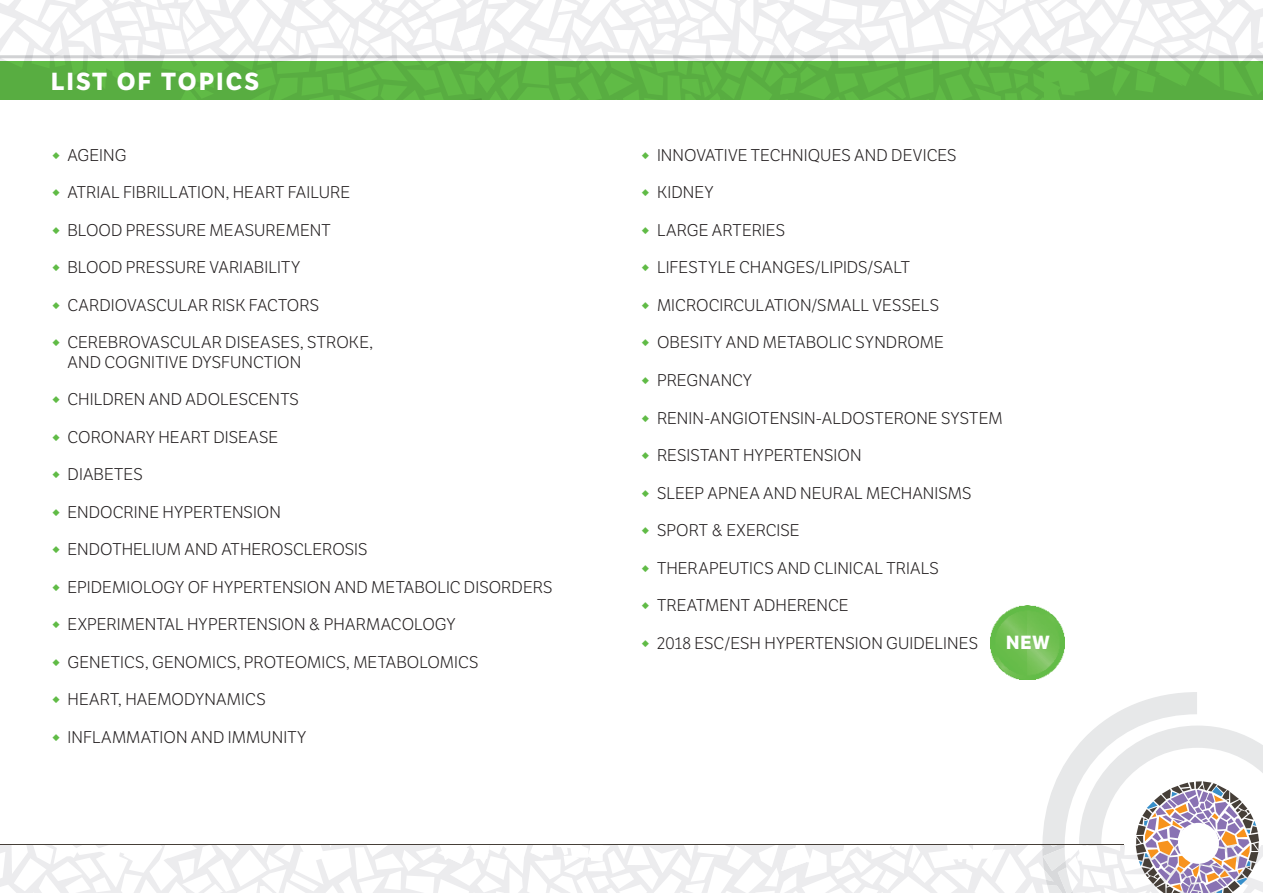
<style>
.page{position:relative;width:1263px;height:893px;background:#fff}
.page>*{position:absolute;margin:0;border:0;box-sizing:border-box;transform-origin:0 0}
.t1{font:700 24px "LFT Etica";letter-spacing:.1em;color:#fff}
.t2{font:700 18.45px "LFT Etica";color:#fff}
.t3{font:300 16.5px/19.5px "LFT Etica";letter-spacing:.005em;color:#231f20}
.s1{color:#60bb46}
</style>
<div class="page">
<svg style="left:0;top:0;width:1263px;height:62px"></svg>
<hr style="left:0;top:55px;width:1263px;height:3px;background:#d1d2d4">
<svg style="left:0;top:679px;width:1263px;height:214px"></svg>
<div style="left:1178px;top:823px;width:41px;height:41px;background:#fff;border-radius:50%"></div>
<div style="left:0;top:62px;width:1263px;height:38px;background:#5bb242"></div>
<img style="left:991px;top:605px;width:74px;height:74px">
<h1 class="t1" style="left:51px;top:66px;width:210px">LIST OF TOPICS</h1>
<p class="t3" style="left:51px;top:146px;width:77px"><span class="s1">i</span> AGEING</p>
<p class="t3" style="left:51px;top:183px;width:301px"><span class="s1">i</span> ATRIAL FIBRILLATION, HEART FAILURE</p>
<p class="t3" style="left:51px;top:221px;width:281px"><span class="s1">i</span> BLOOD PRESSURE MEASUREMENT</p>
<p class="t3" style="left:51px;top:258px;width:251px"><span class="s1">i</span> BLOOD PRESSURE VARIABILITY</p>
<p class="t3" style="left:51px;top:296px;width:270px"><span class="s1">i</span> CARDIOVASCULAR RISK FACTORS</p>
<p class="t3" style="left:68px;top:333px;width:307px;text-indent:-16px"><span class="s1">i</span> CEREBROVASCULAR DISEASES, STROKE,<br>AND COGNITIVE DYSFUNCTION</p>
<p class="t3" style="left:51px;top:390px;width:249px"><span class="s1">i</span> CHILDREN AND ADOLESCENTS</p>
<p class="t3" style="left:51px;top:428px;width:229px"><span class="s1">i</span> CORONARY HEART DISEASE</p>
<p class="t3" style="left:51px;top:465px;width:93px"><span class="s1">i</span> DIABETES</p>
<p class="t3" style="left:51px;top:503px;width:232px"><span class="s1">i</span> ENDOCRINE HYPERTENSION</p>
<p class="t3" style="left:51px;top:540px;width:318px"><span class="s1">i</span> ENDOTHELIUM AND ATHEROSCLEROSIS</p>
<p class="t3" style="left:51px;top:578px;width:503px"><span class="s1">i</span> EPIDEMIOLOGY OF HYPERTENSION AND METABOLIC DISORDERS</p>
<p class="t3" style="left:51px;top:615px;width:406px"><span class="s1">i</span> EXPERIMENTAL HYPERTENSION &amp; PHARMACOLOGY</p>
<p class="t3" style="left:51px;top:653px;width:429px"><span class="s1">i</span> GENETICS, GENOMICS, PROTEOMICS, METABOLOMICS</p>
<p class="t3" style="left:51px;top:690px;width:216px"><span class="s1">i</span> HEART, HAEMODYNAMICS</p>
<p class="t3" style="left:51px;top:728px;width:257px"><span class="s1">i</span> INFLAMMATION AND IMMUNITY</p>
<p class="t3" style="left:640px;top:146px;width:318px"><span class="s1">i</span> INNOVATIVE TECHNIQUES AND DEVICES</p>
<p class="t3" style="left:640px;top:183px;width:75px"><span class="s1">i</span> KIDNEY</p>
<p class="t3" style="left:640px;top:221px;width:146px"><span class="s1">i</span> LARGE ARTERIES</p>
<p class="t3" style="left:640px;top:258px;width:271px"><span class="s1">i</span> LIFESTYLE CHANGES/LIPIDS/SALT</p>
<p class="t3" style="left:640px;top:296px;width:300px"><span class="s1">i</span> MICROCIRCULATION/SMALL VESSELS</p>
<p class="t3" style="left:640px;top:333px;width:305px"><span class="s1">i</span> OBESITY AND METABOLIC SYNDROME</p>
<p class="t3" style="left:640px;top:371px;width:113px"><span class="s1">i</span> PREGNANCY</p>
<p class="t3" style="left:640px;top:408px;width:364px"><span class="s1">i</span> RENIN-ANGIOTENSIN-ALDOSTERONE SYSTEM</p>
<p class="t3" style="left:640px;top:446px;width:223px"><span class="s1">i</span> RESISTANT HYPERTENSION</p>
<p class="t3" style="left:640px;top:483px;width:333px"><span class="s1">i</span> SLEEP APNEA AND NEURAL MECHANISMS</p>
<p class="t3" style="left:640px;top:521px;width:161px"><span class="s1">i</span> SPORT &amp; EXERCISE</p>
<p class="t3" style="left:640px;top:558px;width:300px"><span class="s1">i</span> THERAPEUTICS AND CLINICAL TRIALS</p>
<p class="t3" style="left:640px;top:596px;width:210px"><span class="s1">i</span> TREATMENT ADHERENCE</p>
<p class="t3" style="left:640px;top:633px;width:339px"><span class="s1">i</span> 2018 ESC/ESH HYPERTENSION GUIDELINES</p>
<p class="t2" style="left:1006px;top:631px;width:45px">NEW</p>
</div>
